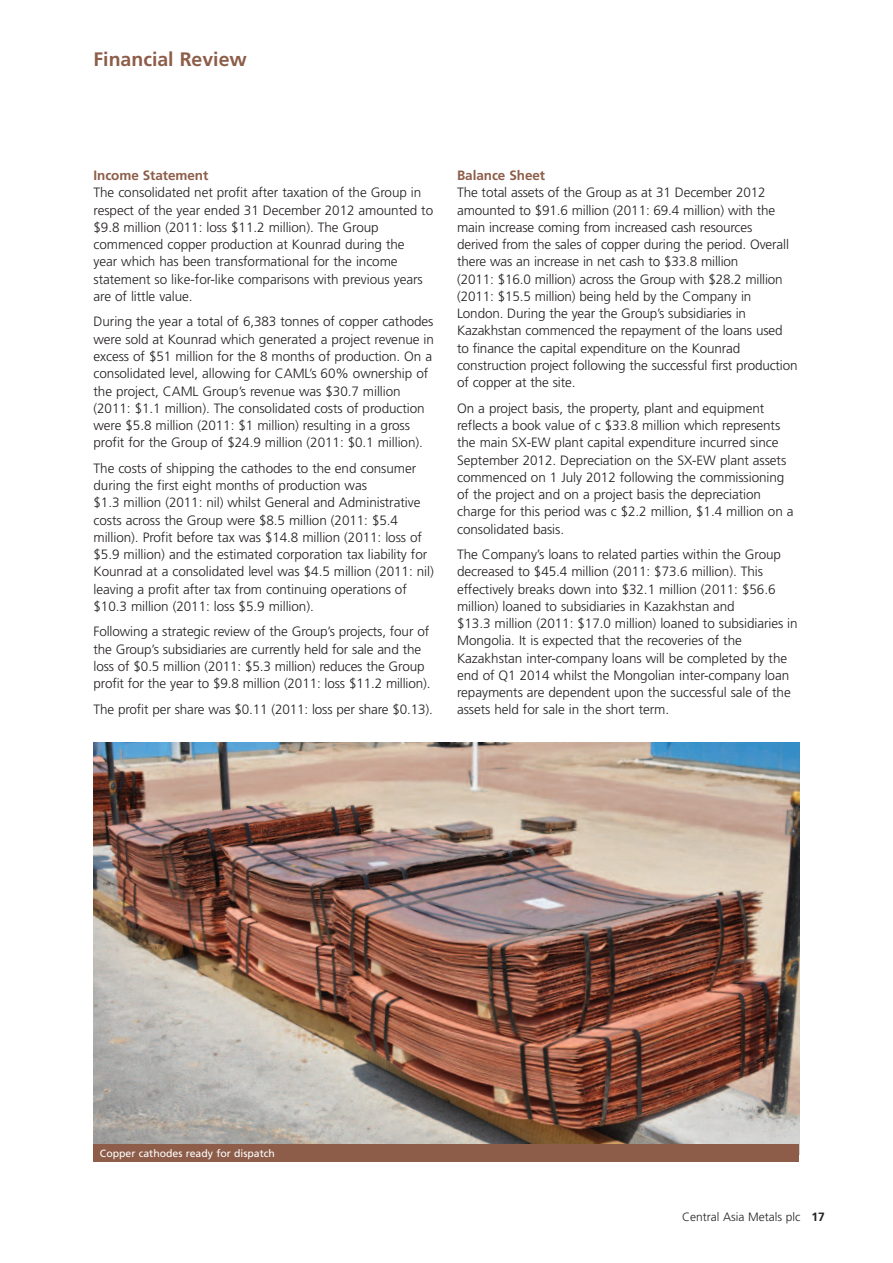
<style>
.page{position:relative;width:893px;height:1263px;background:#fff}
.page>*{position:absolute;margin:0;border:0;box-sizing:border-box;transform-origin:0 0}
.t1{font:700 19.5px "Frutiger";color:#8d5d49}
.t2{font:300 13.5px/17.2px "Frutiger";letter-spacing:-.005em;color:#231f20}
.t3{font:700 13.5px "Frutiger";letter-spacing:-.005em;color:#8d5d49}
.t4{font:300 12px "Frutiger";color:#231f20}
.t5{font:10.5px "Frutiger";color:#fff}
.s1{font-weight:700}
</style>
<div class="page">
<img style="left:94px;top:742px;width:705px;height:403px">
<div style="left:94px;top:1145px;width:705px;height:17px;background:#8d5d49"></div>
<h1 class="t1" style="left:94px;top:51px;width:155px">Financial Review</h1>
<p class="t3" style="left:94px;top:170px;width:116px">Income Statement</p>
<p class="t2" style="left:94px;top:185px;width:341px">The consolidated net profit after taxation of the Group in respect of the year ended 31 December 2012 amounted to $9.8 million (2011: loss $11.2 million). The Group commenced copper production at Kounrad during the<br>year which has been transformational for the income statement so like-for-like comparisons with previous years are of little value.</p>
<p class="t2" style="left:94px;top:314px;width:342px">During the year a total of 6,383 tonnes of copper cathodes were sold at Kounrad which generated a project revenue in excess of $51 million for the 8 months of production. On a consolidated level, allowing for CAML’s 60% ownership of the project, CAML Group’s revenue was $30.7 million (2011: $1.1 million). The consolidated costs of production were $5.8 million (2011: $1 million) resulting in a gross profit for the Group of $24.9 million (2011: $0.1 million).</p>
<p class="t2" style="left:94px;top:460px;width:342px">The costs of shipping the cathodes to the end consumer during the first eight months of production was<br>$1.3 million (2011: nil) whilst General and Administrative costs across the Group were $8.5 million (2011: $5.4 million). Profit before tax was $14.8 million (2011: loss of $5.9 million) and the estimated corporation tax liability for Kounrad at a consolidated level was $4.5 million (2011: nil) leaving a profit after tax from continuing operations of $10.3 million (2011: loss $5.9 million).</p>
<p class="t2" style="left:94px;top:624px;width:338px">Following a strategic review of the Group’s projects, four of the Group’s subsidiaries are currently held for sale and the loss of $0.5 million (2011: $5.3 million) reduces the Group profit for the year to $9.8 million (2011: loss $11.2 million).</p>
<p class="t2" style="left:94px;top:701px;width:341px">The profit per share was $0.11 (2011: loss per share $0.13).</p>
<p class="t3" style="left:457px;top:170px;width:89px">Balance Sheet</p>
<p class="t2" style="left:457px;top:185px;width:342px">The total assets of the Group as at 31 December 2012 amounted to $91.6 million (2011: 69.4 million) with the main increase coming from increased cash resources<br>derived from the sales of copper during the period. Overall there was an increase in net cash to $33.8 million<br>(2011: $16.0 million) across the Group with $28.2 million (2011: $15.5 million) being held by the Company in London. During the year the Group’s subsidiaries in Kazakhstan commenced the repayment of the loans used to finance the capital expenditure on the Kounrad construction project following the successful first production of copper at the site.</p>
<p class="t2" style="left:457px;top:400px;width:338px">On a project basis, the property, plant and equipment reflects a book value of c $33.8 million which represents the main SX-EW plant capital expenditure incurred since September 2012. Depreciation on the SX-EW plant assets commenced on 1 July 2012 following the commissioning of the project and on a project basis the depreciation charge for this period was c $2.2 million, $1.4 million on a consolidated basis.</p>
<p class="t2" style="left:457px;top:547px;width:342px">The Company’s loans to related parties within the Group decreased to $45.4 million (2011: $73.6 million). This effectively breaks down into $32.1 million (2011: $56.6 million) loaned to subsidiaries in Kazakhstan and<br>$13.3 million (2011: $17.0 million) loaned to subsidiaries in Mongolia. It is expected that the recoveries of the Kazakhstan inter-company loans will be completed by the end of Q1 2014 whilst the Mongolian inter-company loan repayments are dependent upon the successful sale of the assets held for sale in the short term.</p>
<p class="t5" style="left:100px;top:1149px;width:176px">Copper cathodes ready for dispatch</p>
<p class="t4" style="left:682px;top:1212px;width:144px">Central Asia Metals plc <span class="s1">17</span></p>
</div>
